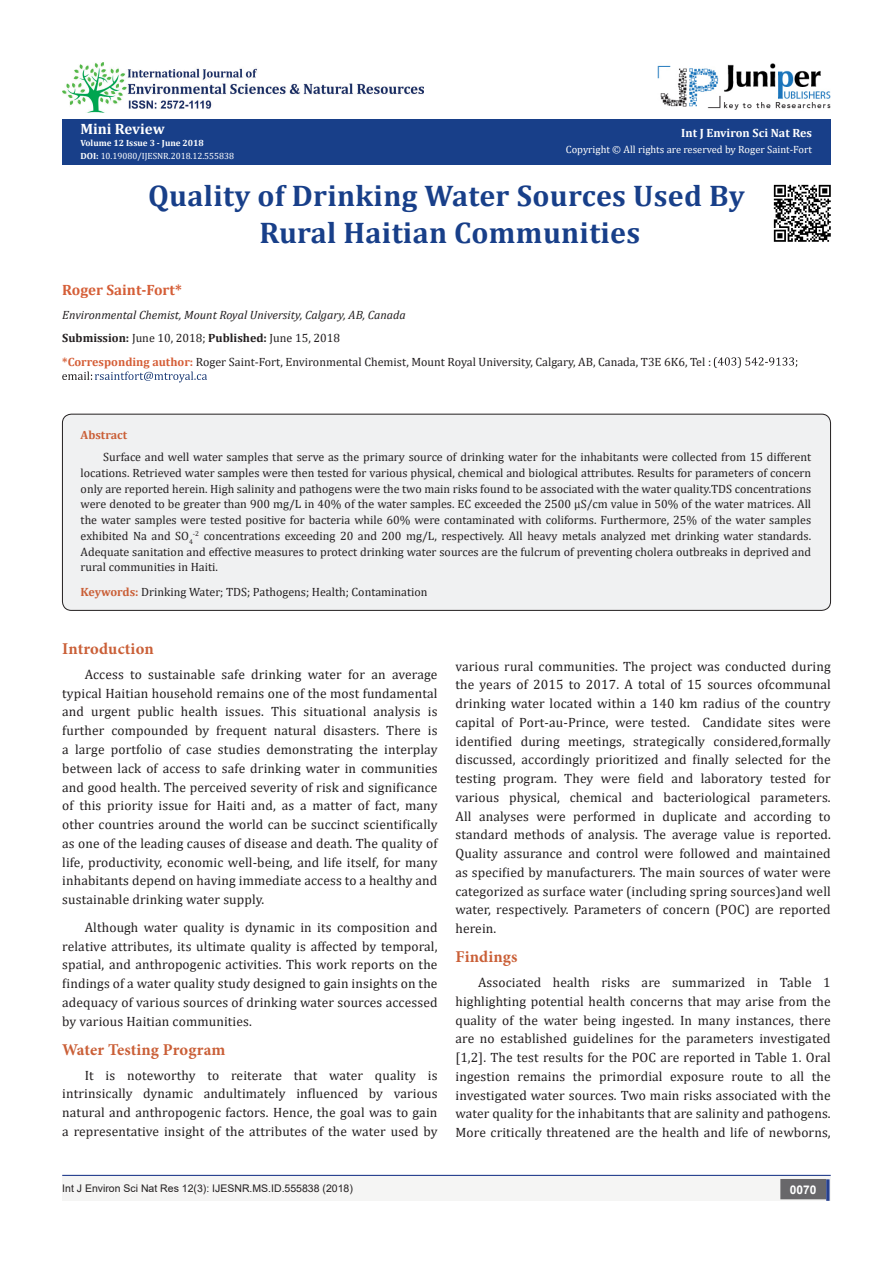
<style>
.page{position:relative;width:893px;height:1263px;background:#fff}
.page>*{position:absolute;margin:0;border:0;box-sizing:border-box;transform-origin:0 0}
.t1{font:700 30px "Cambria";letter-spacing:.01em;color:#183f89}
.t2{font:700 16.5px "Minion Pro";letter-spacing:.005em;color:#ca5f37}
.t3{font:700 15px "Cambria";color:#d55e37}
.t4{font:700 15px "Cambria";color:#fff}
.t5{font:13.5px/18.8px "Cambria";letter-spacing:.01em;color:#231f20;text-align:justify}
.t6{font:12px/15.8px "Cambria";color:#231f20;text-align:justify}
.t7{font:italic 12px "Cambria";color:#231f20}
.t8{font:700 12px "Cambria";color:#fff}
.t9{font:700 12px "Cambria";color:#ca5f37}
.t10{font:700 12px "Arial";color:#fff}
.t11{font:10.5px "Arial";color:#231f20}
.t12{font:10.5px "Cambria";color:#fffefc}
.t13{font:9px "Cambria";color:#fff}
.t14{font:700 9px "Cambria";color:#fff}
.s1{font-weight:700}
.s2{font-weight:700;color:#d55e37}
.s3{font-weight:700;color:#ca5f37}
</style>
<div class="page">
<svg style="left:714px;top:357px;width:83px;height:11px"></svg>
<svg style="left:62px;top:371px;width:145px;height:11px"></svg>
<div style="left:62px;top:1175px;width:494px;height:26px;background:#f5f5f4"></div>
<img style="left:657px;top:63px;width:173px;height:47px">
<div style="left:503px;top:1176px;width:328px;height:25px;background:#f5f5f4"></div>
<div style="left:781px;top:1180px;width:44px;height:18px;background:#68676a"></div>
<div style="left:780px;top:1179px;width:46px;height:20px;border:2px solid #68676a"></div>
<div style="left:826px;top:1179px;width:3px;height:22px;background:#253f8e;border:2px solid #253f8e"></div>
<hr style="left:62px;top:1175px;width:769px;height:1px;background:#253f8e">
<img style="left:62px;top:62px;width:362px;height:51px">
<div style="left:62px;top:119px;width:769px;height:45px;background:#183f89"></div>
<div style="left:62px;top:414px;width:768px;height:196px;background:#f0f1f2;border-radius:9px"></div>
<div style="left:62px;top:414px;width:769px;height:197px;border:1px solid #231f20;border-radius:9px"></div>
<img style="left:773px;top:184px;width:58px;height:58px">
<p class="t4" style="left:80px;top:118px;width:86px">Mini Review</p>
<p class="t14" style="left:80px;top:137px;width:125px">Volume 12 Issue 3 - June 2018</p>
<p class="t13" style="left:80px;top:150px;width:155px"><span class="s1">DOI:</span> 10.19080/IJESNR.2018.12.555838</p>
<p class="t8" style="left:681px;top:125px;width:132px">Int J Environ Sci Nat Res</p>
<p class="t12" style="left:566px;top:143px;width:248px">Copyright © All rights are reserved by Roger Saint-Fort</p>
<p class="t1" style="left:148px;top:174px;width:598px">Quality of Drinking Water Sources Used By</p>
<p class="t1" style="left:259px;top:212px;width:382px">Rural Haitian Communities</p>
<p class="t3" style="left:62px;top:280px;width:121px">Roger Saint-Fort*</p>
<p class="t7" style="left:62px;top:306px;width:345px">Environmental Chemist, Mount Royal University, Calgary, AB, Canada</p>
<p class="t6" style="left:62px;top:330px;width:279px"><span class="s1">Submission:</span> June 10, 2018; <span class="s1">Published:</span> June 15, 2018</p>
<p class="t6" style="left:62px;top:353px;width:650px"><span class="s2">*Corresponding author:</span> Roger Saint-Fort, Environmental Chemist, Mount Royal University, Calgary, AB, Canada, T3E 6K6, Tel :</p>
<p class="t9" style="left:81px;top:427px;width:48px">Abstract</p>
<p class="t6" style="left:81px;top:449px;width:732px;text-indent:22px">Surface and well water samples that serve as the primary source of drinking water for the inhabitants were collected from 15 different locations. Retrieved water samples were then tested for various physical, chemical and biological attributes. Results for parameters of concern only are reported herein. High salinity and pathogens were the two main risks found to be associated with the water quality.TDS concentrations were denoted to be greater than 900 mg/L in 40% of the water samples. EC exceeded the 2500 µS/cm value in 50% of the water matrices. All the water samples were tested positive for bacteria while 60% were contaminated with coliforms. Furthermore, 25% of the water samples exhibited Na and SO<sub>4</sub><sup>-2</sup> concentrations exceeding 20 and 200 mg/L, respectively. All heavy metals analyzed met drinking water standards.<br>Adequate sanitation and effective measures to protect drinking water sources are the fulcrum of preventing cholera outbreaks in deprived and rural communities in Haiti.</p>
<p class="t6" style="left:81px;top:584px;width:348px"><span class="s3">Keywords:</span> Drinking Water; TDS; Pathogens; Health; Contamination</p>
<p class="t2" style="left:62px;top:637px;width:93px">Introduction</p>
<p class="t5" style="left:62px;top:665px;width:377px;text-indent:22px">Access to sustainable safe drinking water for an average typical Haitian household remains one of the most fundamental and urgent public health issues. This situational analysis is further compounded by frequent natural disasters. There is a large portfolio of case studies demonstrating the interplay between lack of access to safe drinking water in communities and good health. The perceived severity of risk and significance of this priority issue for Haiti and, as a matter of fact, many other countries around the world can be succinct scientifically as one of the leading causes of disease and death. The quality of life, productivity, economic well-being, and life itself, for many inhabitants depend on having immediate access to a healthy and sustainable drinking water supply.</p>
<p class="t5" style="left:62px;top:918px;width:377px;text-indent:22px">Although water quality is dynamic in its composition and relative attributes, its ultimate quality is affected by temporal, spatial, and anthropogenic activities. This work reports on the findings of a water quality study designed to gain insights on the adequacy of various sources of drinking water sources accessed by various Haitian communities.</p>
<p class="t2" style="left:62px;top:1038px;width:165px">Water Testing Program</p>
<p class="t5" style="left:62px;top:1065px;width:377px;text-indent:22px">It is noteworthy to reiterate that water quality is intrinsically dynamic andultimately influenced by various natural and anthropogenic factors. Hence, the goal was to gain a representative insight of the attributes of the water used by</p>
<p class="t5" style="left:455px;top:657px;width:377px">various rural communities. The project was conducted during the years of 2015 to 2017. A total of 15 sources ofcommunal drinking water located within a 140 km radius of the country capital of Port-au-Prince, were tested. Candidate sites were identified during meetings, strategically considered,formally discussed, accordingly prioritized and finally selected for the testing program. They were field and laboratory tested for various physical, chemical and bacteriological parameters.<br>All analyses were performed in duplicate and according to standard methods of analysis. The average value is reported.<br>Quality assurance and control were followed and maintained as specified by manufacturers. The main sources of water were categorized as surface water (including spring sources)and well water, respectively. Parameters of concern (POC) are reported herein.</p>
<p class="t2" style="left:455px;top:945px;width:63px">Findings</p>
<p class="t5" style="left:455px;top:973px;width:377px;text-indent:22px">Associated health risks are summarized in Table 1 highlighting potential health concerns that may arise from the quality of the water being ingested. In many instances, there are no established guidelines for the parameters investigated [1,2]. The test results for the POC are reported in Table 1. Oral ingestion remains the primordial exposure route to all the investigated water sources. Two main risks associated with the water quality for the inhabitants that are salinity and pathogens.<br>More critically threatened are the health and life of newborns,</p>
<p class="t11" style="left:62px;top:1181px;width:292px">Int J Environ Sci Nat Res 12(3): IJESNR.MS.ID.555838 (2018)</p>
<p class="t10" style="left:790px;top:1181px;width:28px">0070</p>
</div>
